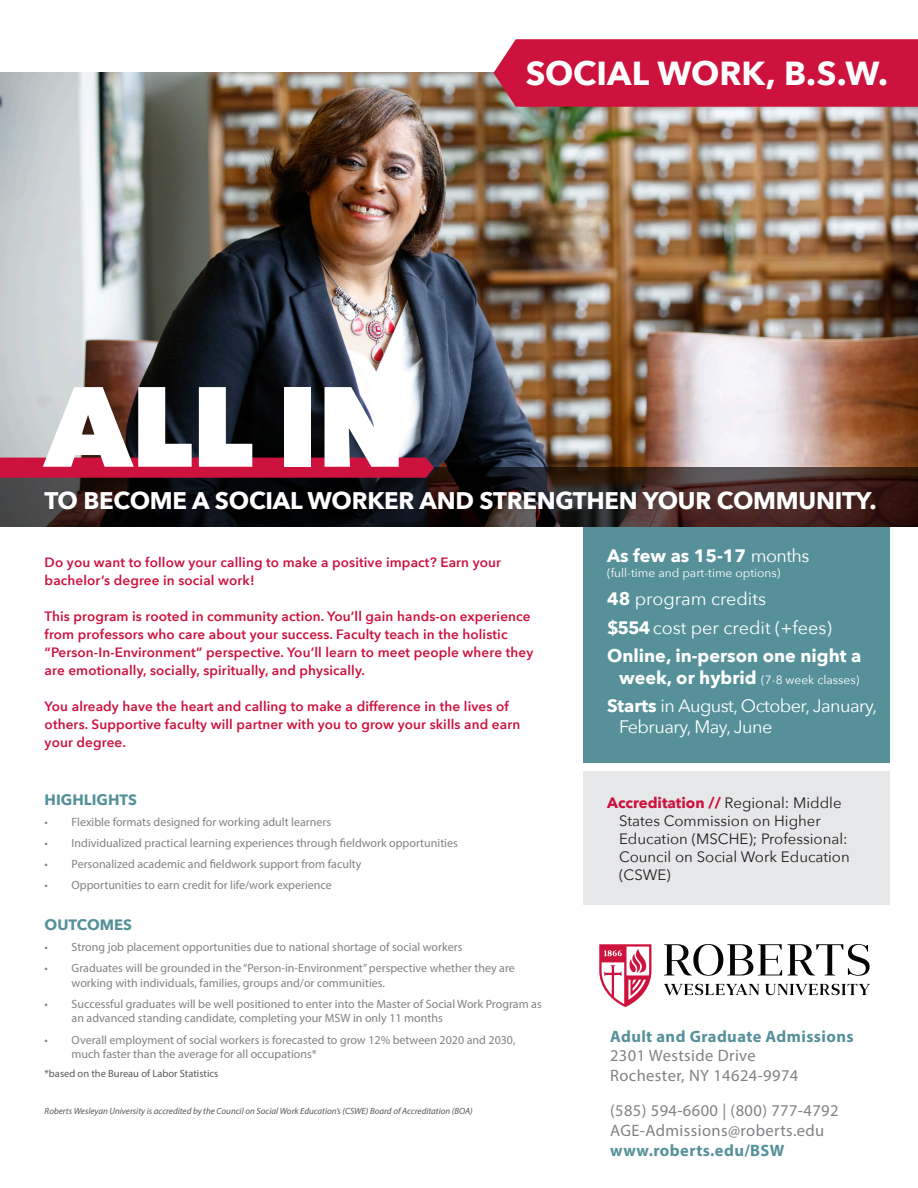
<style>
.page{position:relative;width:918px;height:1188px;background:#fff}
.page>*{position:absolute;margin:0;border:0;box-sizing:border-box;transform-origin:0 0}
.t1{font:800 112.5px "Avenir Next";color:#fff}
.t2{font:700 33.3px "Avenir Next";color:#fff}
.t3{font:700 24px "Avenir Next";letter-spacing:-.01em;color:#fff}
.bullet_blue{font:18px/21.6px "Avenir Next";letter-spacing:-.03em;color:#fff}
.bullet_blue-2{font:700 18px "Avenir Next";color:#fff}
.bullet_blue-3{font:18px "Avenir Next";color:#fff}
.t4{font:16.5px "Myriad Pro";letter-spacing:.025em;color:#808285}
.t5{font:700 16.5px "Myriad Pro";letter-spacing:.025em;color:#56919a}
.bullet_blue-4{font:15px/18px "Avenir Next";color:#231f20}
.bullet_blue-5{font:700 15px "Avenir Next";color:#56919a}
.intro_question_blue{font:600 13.5px/18px "Avenir Next";letter-spacing:.01em;color:#cd123d}
.t6{font:12px/14.4px "Myriad Pro";color:#808285}
.bullet_blue-6{font:12px "Avenir Next";color:#fff}
.t7{font:10.5px "Myriad Pro";color:#57585a}
.t8{font:italic 9px "Myriad Pro";color:#57585a}
.s1{font-weight:400}
.s2{font-weight:700}
.s3{font-weight:700;font-size:18px}
.s4{font-weight:700;color:#cd123d}
</style>
<div class="page">
<div style="left:583px;top:771px;width:307px;height:134px;background:#e6e7e9"></div>
<img style="left:0;top:73px;width:917px;height:394px">
<div style="left:583px;top:527px;width:307px;height:235px;background:#56919a"></div>
<svg style="left:664px;top:944px;width:206px;height:32px"></svg>
<svg style="left:599px;top:944px;width:52px;height:63px"></svg>
<svg style="left:664px;top:984px;width:95px;height:11px"></svg>
<svg style="left:765px;top:984px;width:105px;height:11px"></svg>
<svg style="left:0;top:467px;width:918px;height:60px;background:#291d1c"></svg>
<div style="left:494px;top:39px;width:424px;height:68px;background:#cd123d"></div>
<div style="left:0;top:458px;width:434px;height:20px;background:#cd123d"></div>
<p class="t2" style="left:526px;top:44px;width:364px">SOCIAL WORK, B.S.W.</p>
<p class="t1" style="left:45px;top:358px;width:363px">ALL IN</p>
<p class="t3" style="left:45px;top:480px;width:834px">TO BECOME A SOCIAL WORKER AND STRENGTHEN YOUR COMMUNITY.</p>
<p class="intro_question_blue" style="left:45px;top:553px;width:458px">Do you want to follow your calling to make a positive impact? Earn your bachelor’s degree in social work!</p>
<p class="intro_question_blue" style="left:45px;top:607px;width:490px">This program is rooted in community action. You’ll gain hands-on experience from professors who care about your success. Faculty teach in the holistic “Person-In-Environment” perspective. You’ll learn to meet people where they are emotionally, socially, spiritually, and physically.</p>
<p class="intro_question_blue" style="left:45px;top:697px;width:477px">You already have the heart and calling to make a difference in the lives of others. Supportive faculty will partner with you to grow your skills and earn your degree.</p>
<p class="bullet_blue-5" style="left:45px;top:786px;width:94px">HIGHLIGHTS</p>
<p class="t6" style="left:45px;top:814px;width:288px">• Flexible formats designed for working adult learners</p>
<p class="t6" style="left:45px;top:836px;width:415px">• Individualized practical learning experiences through fieldwork opportunities</p>
<p class="t6" style="left:45px;top:857px;width:318px">• Personalized academic and fieldwork support from faculty</p>
<p class="t6" style="left:45px;top:878px;width:289px">• Opportunities to earn credit for life/work experience</p>
<p class="bullet_blue-5" style="left:45px;top:912px;width:89px">OUTCOMES</p>
<p class="t6" style="left:45px;top:940px;width:419px">• Strong job placement opportunities due to national shortage of social workers</p>
<p class="t6" style="left:72px;top:961px;width:445px;text-indent:-27px">• Graduates will be grounded in the “Person-in-Environment” perspective whether they are working with individuals, families, groups and/or communities.</p>
<p class="t6" style="left:72px;top:997px;width:472px;text-indent:-27px">• Successful graduates will be well positioned to enter into the Master of Social Work Program as an advanced standing candidate, completing your MSW in only 11 months</p>
<p class="t6" style="left:72px;top:1032px;width:445px;text-indent:-27px">• Overall employment of social workers is forecasted to grow 12% between 2020 and 2030, much faster than the average for all occupations*</p>
<p class="t7" style="left:45px;top:1067px;width:175px">*based on the Bureau of Labor Statistics</p>
<p class="t8" style="left:45px;top:1106px;width:430px">Roberts Wesleyan University is accredited by the Council on Social Work Education’s (CSWE) Board of Accreditation (BOA)</p>
<p class="bullet_blue-2" style="left:607px;top:541px;width:204px">As few as 15-17 <span class="s1">months</span></p>
<p class="bullet_blue-6" style="left:607px;top:563px;width:175px">(full-time and part-time options)</p>
<p class="bullet_blue-3" style="left:607px;top:584px;width:161px"><span class="s2">48</span> program credits</p>
<p class="bullet_blue-3" style="left:607px;top:612px;width:226px"><span class="s2">$554</span> cost per credit (+fees)</p>
<p class="bullet_blue-2" style="left:607px;top:640px;width:256px">Online, in-person one night a</p>
<p class="bullet_blue-6" style="left:619px;top:669px;width:242px"><span class="s3">week, or hybrid</span> (7-8 week classes)</p>
<p class="bullet_blue" style="left:619px;top:694px;width:260px;text-indent:-12px"><span class="s2">Starts</span> in August, October, January,<br>February, May, June</p>
<p class="bullet_blue-4" style="left:619px;top:793px;width:232px;text-indent:-12px"><span class="s4">Accreditation //</span> Regional: Middle<br>States Commission on Higher<br>Education (MSCHE); Professional:<br>Council on Social Work Education (CSWE)</p>
<p class="t5" style="left:610px;top:1025px;width:245px">Adult and Graduate Admissions</p>
<p class="t4" style="left:610px;top:1046px;width:147px">2301 Westside Drive</p>
<p class="t4" style="left:610px;top:1065px;width:190px">Rochester, NY 14624-9974</p>
<p class="t4" style="left:610px;top:1100px;width:230px">(585) 594-6600 | (800) 777-4792</p>
<p class="t4" style="left:610px;top:1120px;width:216px">AGE-Admissions@roberts.edu</p>
<p class="t5" style="left:610px;top:1139px;width:176px">www.roberts.edu/BSW</p>
</div>
